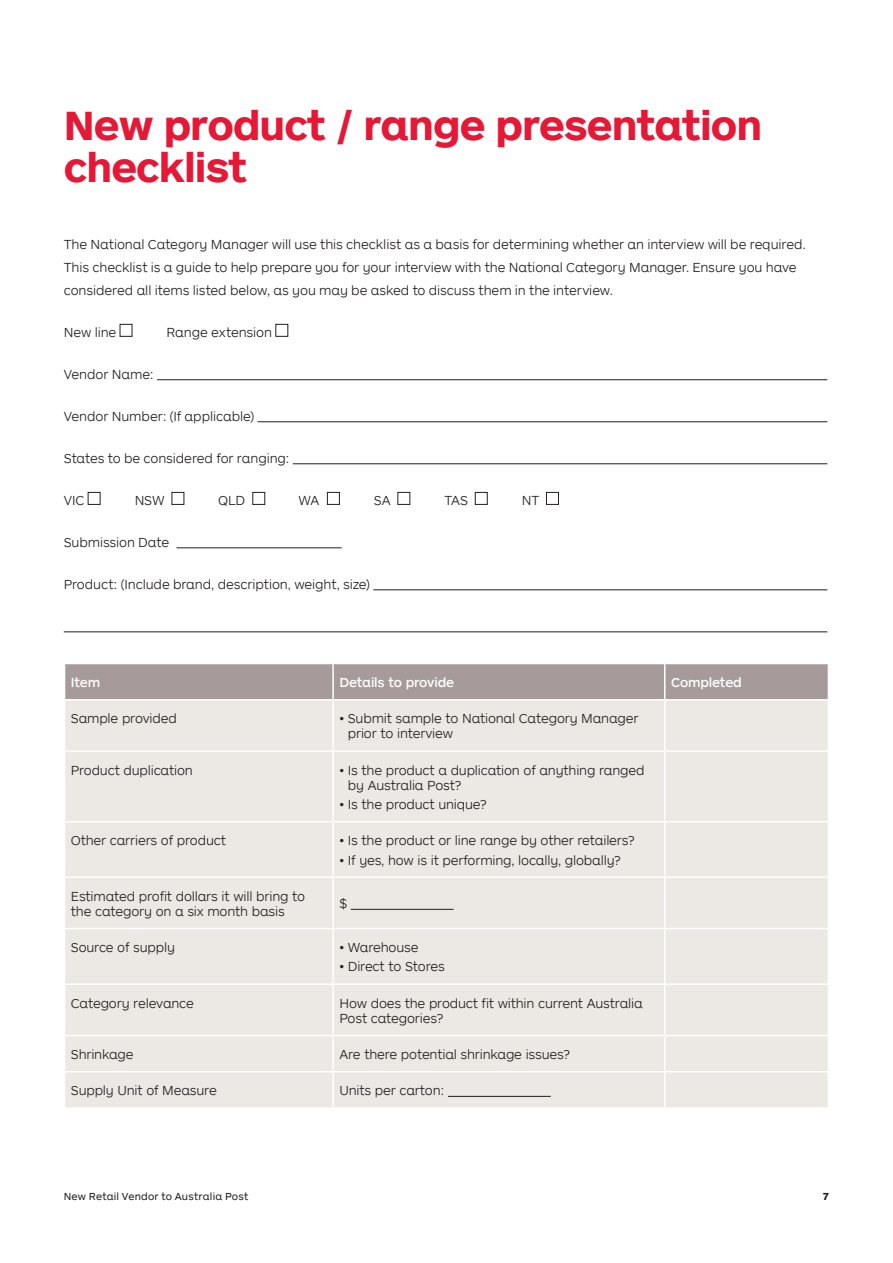
<style>
.page{position:relative;width:893px;height:1263px;background:#fff}
.page>*{position:absolute;margin:0;border:0;box-sizing:border-box;transform-origin:0 0}
.t1{font:700 42px/42px "AP Letter";letter-spacing:-.02em;color:#e51836}
.t2{font:300 13.5px/15px "AP Letter";letter-spacing:-.015em;color:#231f20}
.t3{font:500 13.5px "AP Letter";letter-spacing:-.015em;color:#fff}
.t4{font:10.5px "AP Letter";letter-spacing:.015em;color:#231f20}
.t5{font:700 10.5px "AP Letter";color:#231f20}
</style>
<div class="page">
<hr style="left:157px;top:379px;width:670px;height:1px;background:#231f20">
<hr style="left:258px;top:421px;width:569px;height:1px;background:#231f20">
<hr style="left:373px;top:589px;width:454px;height:1px;background:#231f20">
<div style="left:65px;top:663px;width:268px;height:37px;background:#a79a9a"></div>
<div style="left:333px;top:663px;width:332px;height:37px;background:#a79a9a"></div>
<div style="left:665px;top:663px;width:163px;height:37px;background:#a79a9a"></div>
<div style="left:65px;top:700px;width:268px;height:51px;background:#ece8e3"></div>
<div style="left:333px;top:700px;width:332px;height:51px;background:#ece8e3"></div>
<div style="left:665px;top:700px;width:163px;height:51px;background:#ece8e3"></div>
<div style="left:65px;top:751px;width:268px;height:71px;background:#ece8e3"></div>
<div style="left:333px;top:751px;width:332px;height:71px;background:#ece8e3"></div>
<div style="left:665px;top:751px;width:163px;height:71px;background:#ece8e3"></div>
<div style="left:65px;top:822px;width:268px;height:55px;background:#ece8e3"></div>
<div style="left:333px;top:822px;width:332px;height:55px;background:#ece8e3"></div>
<div style="left:665px;top:822px;width:163px;height:55px;background:#ece8e3"></div>
<div style="left:65px;top:877px;width:268px;height:51px;background:#ece8e3"></div>
<div style="left:333px;top:877px;width:332px;height:51px;background:#ece8e3"></div>
<div style="left:665px;top:877px;width:163px;height:51px;background:#ece8e3"></div>
<div style="left:65px;top:928px;width:268px;height:56px;background:#ece8e3"></div>
<div style="left:333px;top:928px;width:332px;height:56px;background:#ece8e3"></div>
<div style="left:665px;top:928px;width:163px;height:56px;background:#ece8e3"></div>
<div style="left:65px;top:984px;width:268px;height:51px;background:#ece8e3"></div>
<div style="left:333px;top:984px;width:332px;height:51px;background:#ece8e3"></div>
<div style="left:665px;top:984px;width:163px;height:51px;background:#ece8e3"></div>
<div style="left:65px;top:1035px;width:268px;height:37px;background:#ece8e3"></div>
<div style="left:333px;top:1035px;width:332px;height:37px;background:#ece8e3"></div>
<div style="left:665px;top:1035px;width:163px;height:37px;background:#ece8e3"></div>
<div style="left:65px;top:1072px;width:268px;height:36px;background:#ece8e3"></div>
<div style="left:333px;top:1072px;width:332px;height:36px;background:#ece8e3"></div>
<div style="left:665px;top:1072px;width:163px;height:36px;background:#ece8e3"></div>
<hr style="left:332px;top:664px;width:2px;height:35px;background:#fff">
<hr style="left:664px;top:664px;width:1px;height:35px;background:#fff">
<hr style="left:332px;top:700px;width:2px;height:50px;background:#fff">
<hr style="left:64px;top:750px;width:269px;height:2px;background:#fff">
<hr style="left:333px;top:750px;width:332px;height:2px;background:#fff">
<hr style="left:332px;top:752px;width:2px;height:69px;background:#fff">
<hr style="left:664px;top:752px;width:1px;height:69px;background:#fff">
<hr style="left:333px;top:821px;width:332px;height:1px;background:#fff">
<hr style="left:332px;top:822px;width:2px;height:54px;background:#fff">
<hr style="left:664px;top:822px;width:1px;height:54px;background:#fff">
<hr style="left:332px;top:878px;width:2px;height:50px;background:#fff">
<hr style="left:332px;top:929px;width:2px;height:54px;background:#fff">
<hr style="left:664px;top:929px;width:1px;height:54px;background:#fff">
<hr style="left:332px;top:985px;width:2px;height:50px;background:#fff">
<hr style="left:332px;top:1036px;width:2px;height:35px;background:#fff">
<hr style="left:332px;top:1072px;width:2px;height:35px;background:#fff">
<hr style="left:333px;top:876px;width:332px;height:2px;background:#fff">
<hr style="left:64px;top:928px;width:269px;height:1px;background:#fff">
<hr style="left:333px;top:928px;width:332px;height:1px;background:#fff">
<hr style="left:64px;top:983px;width:269px;height:2px;background:#fff">
<hr style="left:333px;top:983px;width:332px;height:2px;background:#fff">
<hr style="left:665px;top:983px;width:164px;height:2px;background:#fff">
<hr style="left:64px;top:1035px;width:269px;height:1px;background:#fff">
<hr style="left:333px;top:1035px;width:332px;height:1px;background:#fff">
<hr style="left:64px;top:1071px;width:269px;height:1px;background:#fff">
<hr style="left:333px;top:1071px;width:332px;height:1px;background:#fff">
<hr style="left:64px;top:1107px;width:269px;height:2px;background:#fff">
<hr style="left:333px;top:1107px;width:332px;height:2px;background:#fff">
<hr style="left:64px;top:663px;width:269px;height:1px;background:#fff">
<hr style="left:333px;top:663px;width:332px;height:1px;background:#fff">
<hr style="left:665px;top:663px;width:164px;height:1px;background:#fff">
<hr style="left:64px;top:699px;width:269px;height:1px;background:#fff">
<hr style="left:333px;top:699px;width:332px;height:1px;background:#fff">
<hr style="left:665px;top:699px;width:164px;height:1px;background:#fff">
<hr style="left:351px;top:909px;width:103px;height:1px;background:#231f20">
<hr style="left:448px;top:1096px;width:103px;height:1px;background:#231f20">
<div style="left:546px;top:492px;width:13px;height:13px;border:1px solid #231f20"></div>
<hr style="left:664px;top:700px;width:1px;height:50px;background:#fff">
<hr style="left:665px;top:750px;width:164px;height:2px;background:#fff">
<hr style="left:64px;top:821px;width:269px;height:1px;background:#fff">
<hr style="left:665px;top:821px;width:164px;height:1px;background:#fff">
<hr style="left:64px;top:876px;width:269px;height:2px;background:#fff">
<hr style="left:665px;top:876px;width:164px;height:2px;background:#fff">
<hr style="left:664px;top:878px;width:1px;height:50px;background:#fff">
<hr style="left:665px;top:928px;width:164px;height:1px;background:#fff">
<hr style="left:664px;top:985px;width:1px;height:50px;background:#fff">
<hr style="left:665px;top:1035px;width:164px;height:1px;background:#fff">
<hr style="left:664px;top:1036px;width:1px;height:35px;background:#fff">
<hr style="left:665px;top:1071px;width:164px;height:1px;background:#fff">
<hr style="left:664px;top:1072px;width:1px;height:35px;background:#fff">
<hr style="left:665px;top:1107px;width:164px;height:2px;background:#fff">
<img style="left:119px;top:323px;width:14px;height:14px">
<img style="left:275px;top:323px;width:14px;height:14px">
<img style="left:160px;top:379px;width:668px;height:2px">
<img style="left:264px;top:421px;width:564px;height:2px">
<img style="left:293px;top:463px;width:535px;height:2px">
<img style="left:87px;top:491px;width:14px;height:14px">
<img style="left:171px;top:491px;width:14px;height:14px">
<img style="left:252px;top:491px;width:14px;height:14px">
<img style="left:326px;top:491px;width:14px;height:14px">
<img style="left:397px;top:491px;width:14px;height:14px">
<img style="left:474px;top:491px;width:14px;height:14px">
<img style="left:176px;top:547px;width:166px;height:2px">
<img style="left:373px;top:589px;width:453px;height:2px">
<h2 class="t1" style="left:64px;top:102px;width:700px">New product / range presentation checklist</h2>
<p class="t2" style="left:64px;top:232px;width:744px;line-height:22.8px">The National Category Manager will use this checklist as a basis for determining whether an interview will be required.<br>This checklist is a guide to help prepare you for your interview with the National Category Manager. Ensure you have considered all items listed below, as you may be asked to discuss them in the interview.</p>
<p class="t2" style="left:64px;top:324px;width:54px">New line</p>
<p class="t2" style="left:167px;top:324px;width:107px">Range extension</p>
<p class="t2" style="left:64px;top:366px;width:91px">Vendor Name:</p>
<p class="t2" style="left:64px;top:408px;width:192px">Vendor Number: (If applicable)</p>
<p class="t2" style="left:64px;top:450px;width:227px">States to be considered for ranging:</p>
<p class="t2" style="left:64px;top:492px;width:22px">VIC</p>
<p class="t2" style="left:135px;top:492px;width:31px">NSW</p>
<p class="t2" style="left:218px;top:492px;width:28px">QLD</p>
<p class="t2" style="left:298px;top:492px;width:22px">WA</p>
<p class="t2" style="left:64px;top:534px;width:107px">Submission Date</p>
<p class="t2" style="left:64px;top:576px;width:308px">Product: (Include brand, description, weight, size)</p>
<p class="t2" style="left:374px;top:492px;width:18px">SA</p>
<p class="t2" style="left:444px;top:492px;width:25px">TAS</p>
<p class="t2" style="left:522px;top:492px;width:19px">NT</p>
<p class="t3" style="left:71px;top:674px;width:31px">Item</p>
<p class="t3" style="left:339px;top:674px;width:116px">Details to provide</p>
<p class="t3" style="left:671px;top:674px;width:72px">Completed</p>
<p class="t2" style="left:71px;top:710px;width:107px">Sample provided</p>
<p class="t2" style="left:348px;top:710px;width:292px;text-indent:-8px">• Submit sample to National Category Manager prior to interview</p>
<p class="t2" style="left:71px;top:762px;width:123px">Product duplication</p>
<p class="t2" style="left:348px;top:762px;width:298px;text-indent:-8px">• Is the product a duplication of anything ranged by Australia Post?</p>
<p class="t2" style="left:339px;top:796px;width:149px">• Is the product unique?</p>
<p class="t2" style="left:71px;top:832px;width:157px">Other carriers of product</p>
<p class="t2" style="left:339px;top:832px;width:297px">• Is the product or line range by other retailers?</p>
<p class="t2" style="left:339px;top:852px;width:283px">• If yes, how is it performing, locally, globally?</p>
<p class="t2" style="left:71px;top:888px;width:236px">Estimated profit dollars it will bring to the category on a six month basis</p>
<p class="t2" style="left:339px;top:895px;width:9px">$</p>
<p class="t2" style="left:71px;top:939px;width:106px">Source of supply</p>
<p class="t2" style="left:339px;top:939px;width:81px">• Warehouse</p>
<p class="t2" style="left:339px;top:958px;width:107px">• Direct to Stores</p>
<p class="t2" style="left:71px;top:995px;width:125px">Category relevance</p>
<p class="t2" style="left:339px;top:995px;width:305px">How does the product fit within current Australia<br>Post categories?</p>
<p class="t2" style="left:71px;top:1046px;width:64px">Shrinkage</p>
<p class="t2" style="left:339px;top:1046px;width:232px">Are there potential shrinkage issues?</p>
<p class="t2" style="left:71px;top:1082px;width:147px">Supply Unit of Measure</p>
<p class="t2" style="left:339px;top:1082px;width:106px">Units per carton:</p>
<p class="t4" style="left:64px;top:1189px;width:186px">New Retail Vendor to Australia Post</p>
<p class="t5" style="left:823px;top:1189px;width:8px">7</p>
</div>
